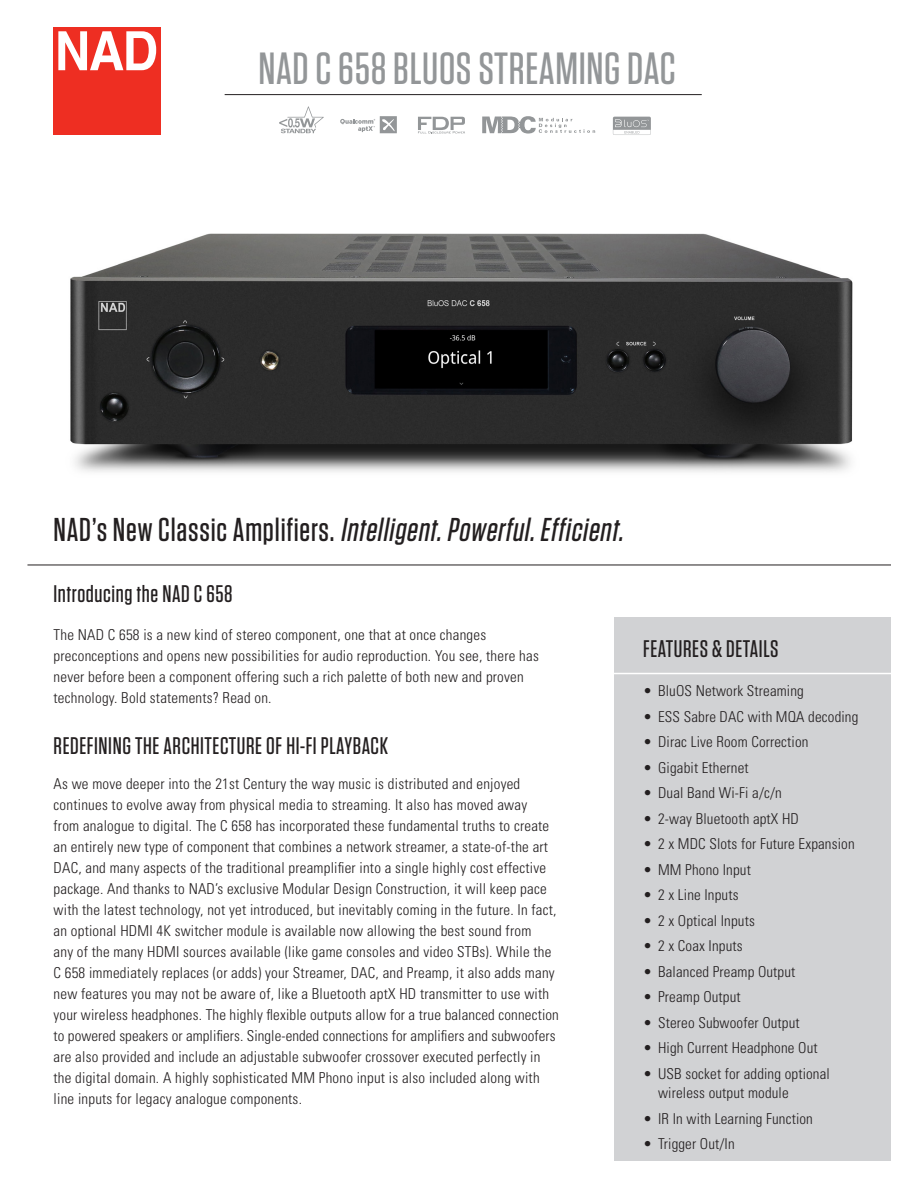
<style>
.page{position:relative;width:918px;height:1188px;background:#fff}
.page>*{position:absolute;margin:0;border:0;box-sizing:border-box;transform-origin:0 0}
.t1{font:500 45px "Tungsten";letter-spacing:.015em;color:#939698}
.t2{font:italic 500 33px "Tungsten";color:#231f20}
.t3{font:500 24px "Tungsten";letter-spacing:.025em;color:#231f20}
.t4{font:300 condensed 15px/21px "Univers";letter-spacing:.015em;color:#231f20}
.s1{font-style:normal}
</style>
<div class="page">
<div style="left:614px;top:618px;width:276px;height:543px;background:#d1d2d4"></div>
<div style="left:53px;top:27px;width:107px;height:107px;background:#ee2e22"></div>
<svg style="left:58px;top:31px;width:98px;height:39px"></svg>
<hr style="left:225px;top:94px;width:477px;height:1px;background:#231f20">
<hr style="left:611px;top:673px;width:283px;height:1px;background:#fff">
<img style="left:70px;top:233px;width:783px;height:239px">
<svg style="left:279px;top:106px;width:45px;height:27px"></svg>
<svg style="left:418px;top:117px;width:47px;height:16px"></svg>
<svg style="left:482px;top:116px;width:113px;height:18px"></svg>
<svg style="left:340px;top:116px;width:57px;height:17px"></svg>
<hr style="left:27px;top:565px;width:864px;height:1px;background:#231f20">
<svg style="left:613px;top:117px;width:38px;height:18px"></svg>
<p class="t1" style="left:258px;top:45px;width:419px">NAD C 658 BLUOS STREAMING DAC</p>
<p class="t2" style="left:54px;top:512px;width:577px"><span class="s1">N A D ’ s N e w C l a s s i c A m p l i f i e r s .</span> Intelligent.Powerful.Efficient.</p>
<p class="t3" style="left:54px;top:581px;width:181px">Introducing the NAD C 658</p>
<p class="t4" style="left:54px;top:624px;width:487px">The NAD C 658 is a new kind of stereo component, one that at once changes preconceptions and opens new possibilities for audio reproduction. You see, there has never before been a component offering such a rich palette of both new and proven technology. Bold statements? Read on.</p>
<p class="t3" style="left:54px;top:733px;width:336px">REDEFINING THE ARCHITECTURE OF HI-FI PLAYBACK</p>
<p class="t4" style="left:54px;top:773px;width:507px">As we move deeper into the 21st Century the way music is distributed and enjoyed continues to evolve away from physical media to streaming. It also has moved away<br>from analogue to digital. The C 658 has incorporated these fundamental truths to create an entirely new type of component that combines a network streamer, a state-of-the art DAC, and many aspects of the traditional preamplifier into a single highly cost effective package. And thanks to NAD’s exclusive Modular Design Construction, it will keep pace with the latest technology, not yet introduced, but inevitably coming in the future. In fact, an optional HDMI 4K switcher module is available now allowing the best sound from<br>any of the many HDMI sources available (like game consoles and video STBs). While the C 658 immediately replaces (or adds) your Streamer, DAC, and Preamp, it also adds many new features you may not be aware of, like a Bluetooth aptX HD transmitter to use with your wireless headphones. The highly flexible outputs allow for a true balanced connection to powered speakers or amplifiers. Single-ended connections for amplifiers and subwoofers are also provided and include an adjustable subwoofer crossover executed perfectly in the digital domain. A highly sophisticated MM Phono input is also included along with line inputs for legacy analogue components.</p>
<p class="t3" style="left:643px;top:636px;width:137px">FEATURES &amp; DETAILS</p>
<p class="t4" style="left:643px;top:681px;width:162px">• BluOS Network Streaming</p>
<p class="t4" style="left:643px;top:706px;width:217px">• ESS Sabre DAC with MQA decoding</p>
<p class="t4" style="left:643px;top:732px;width:167px">• Dirac Live Room Correction</p>
<p class="t4" style="left:643px;top:757px;width:107px">• Gigabit Ethernet</p>
<p class="t4" style="left:643px;top:783px;width:140px">• Dual Band Wi-Fi a/c/n</p>
<p class="t4" style="left:643px;top:808px;width:157px">• 2-way Bluetooth aptX HD</p>
<p class="t4" style="left:643px;top:834px;width:213px">• 2 x MDC Slots for Future Expansion</p>
<p class="t4" style="left:643px;top:859px;width:109px">• MM Phono Input</p>
<p class="t4" style="left:643px;top:885px;width:97px">• 2 x Line Inputs</p>
<p class="t4" style="left:643px;top:910px;width:113px">• 2 x Optical Inputs</p>
<p class="t4" style="left:643px;top:936px;width:101px">• 2 x Coax Inputs</p>
<p class="t4" style="left:643px;top:961px;width:154px">• Balanced Preamp Output</p>
<p class="t4" style="left:643px;top:987px;width:99px">• Preamp Output</p>
<p class="t4" style="left:643px;top:1012px;width:158px">• Stereo Subwoofer Output</p>
<p class="t4" style="left:643px;top:1038px;width:176px">• High Current Headphone Out</p>
<p class="t4" style="left:658px;top:1064px;width:173px;line-height:19.5px;text-indent:-15px">• USB socket for adding optional wireless output module</p>
<p class="t4" style="left:643px;top:1108px;width:171px">• IR In with Learning Function</p>
<p class="t4" style="left:643px;top:1134px;width:93px">• Trigger Out/In</p>
</div>
